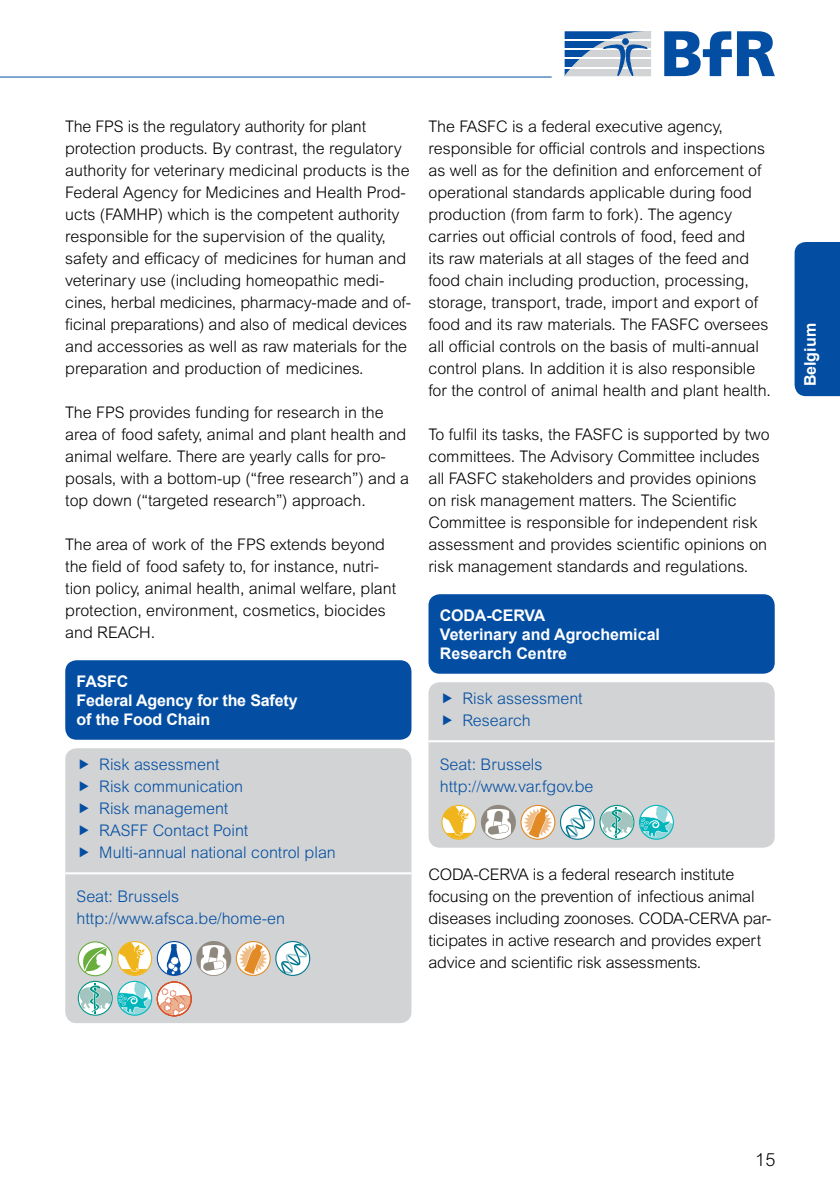
<style>
.page{position:relative;width:840px;height:1191px;background:#fff}
.page>*{position:absolute;margin:0;border:0;box-sizing:border-box;transform-origin:0 0}
.t1{font:300 18px "Arial MT Pro";color:#000}
.Fließtext_blau{font:300 16px/22px "Arial MT Pro";color:#000}
.Fließtext{font:300 16px "Arial MT Pro";color:#034ea2}
.t2{font:700 16px/19.2px "Arial";letter-spacing:-.01em;color:#fff}
</style>
<div class="page">
<svg style="left:564px;top:31px;width:87px;height:45px;background:#93adca"></svg>
<svg style="left:664px;top:31px;width:110px;height:45px"></svg>
<hr style="left:0;top:76px;width:551px;height:2px;background:#034ea2">
<div style="left:794px;top:242px;width:45px;height:154px;background:#034ea2"></div>
<div style="left:65px;top:748px;width:346px;height:275px;background:#d1d3d4;border-radius:11px"></div>
<hr style="left:65px;top:872px;width:346px;height:2px;background:#fff">
<div style="left:65px;top:660px;width:346px;height:79px;background:#034ea2;border-radius:11px"></div>
<svg style="left:77px;top:941px;width:234px;height:75px"></svg>
<div style="left:428px;top:682px;width:346px;height:165px;background:#d1d3d4;border-radius:11px"></div>
<hr style="left:428px;top:740px;width:346px;height:2px;background:#fff">
<div style="left:428px;top:594px;width:346px;height:79px;background:#034ea2;border-radius:11px"></div>
<svg style="left:441px;top:804px;width:232px;height:35px"></svg>
<p class="Fließtext_blau" style="left:65px;top:116px;width:347px">The FPS is the regulatory authority for plant protection products. By contrast, the regulatory authority for veterinary medicinal products is the Federal Agency for Medicines and Health Prod&shy;ucts (FAMHP) which is the competent authority responsible for the supervision of the quality, safety and efficacy of medicines for human and veterinary use (including homeopathic medi&shy;cines, herbal medicines, pharmacy-made and of&shy;ficinal preparations) and also of medical devices and accessories as well as raw materials for the preparation and production of medicines.</p>
<p class="Fließtext_blau" style="left:65px;top:402px;width:345px">The FPS provides funding for research in the area of food safety, animal and plant health and animal welfare. There are yearly calls for pro&shy;posals, with a bottom-up (“free research”) and a top down (“targeted research”) approach.</p>
<p class="Fließtext_blau" style="left:65px;top:534px;width:332px">The area of work of the FPS extends beyond the field of food safety to, for instance, nutri&shy;tion policy, animal health, animal welfare, plant protection, environment, cosmetics, biocides and REACH.</p>
<p class="t2" style="left:77px;top:672px;width:53px">FASFC</p>
<p class="t2" style="left:77px;top:691px;width:222px">Federal Agency for the Safety of the Food Chain</p>
<p class="Fließtext" style="left:99px;top:755px;width:122px">Risk assessment</p>
<p class="Fließtext" style="left:99px;top:777px;width:145px">Risk communication</p>
<p class="Fließtext" style="left:99px;top:799px;width:130px">Risk management</p>
<p class="Fließtext" style="left:99px;top:821px;width:150px">RASFF Contact Point</p>
<p class="Fließtext" style="left:99px;top:843px;width:238px">Multi-annual national control plan</p>
<p class="Fließtext" style="left:77px;top:887px;width:104px">Seat: Brussels</p>
<p class="Fließtext" style="left:77px;top:909px;width:210px">http://www.afsca.be/home-en</p>
<p class="Fließtext_blau" style="left:428px;top:116px;width:344px">The FASFC is a federal executive agency, responsible for official controls and inspections as well as for the definition and enforcement of operational standards applicable during food production (from farm to fork). The agency carries out official controls of food, feed and<br>its raw materials at all stages of the feed and food chain including production, processing, storage, transport, trade, import and export of food and its raw materials. The FASFC oversees all official controls on the basis of multi-annual control plans. In addition it is also responsible for the control of animal health and plant health.</p>
<p class="Fließtext_blau" style="left:428px;top:424px;width:342px">To fulfil its tasks, the FASFC is supported by two committees. The Advisory Committee includes all FASFC stakeholders and provides opinions on risk management matters. The Scientific Committee is responsible for independent risk assessment and provides scientific opinions on risk management standards and regulations.</p>
<p class="t2" style="left:439px;top:606px;width:107px">CODA-CERVA</p>
<p class="t2" style="left:439px;top:625px;width:221px">Veterinary and Agrochemical<br>Research Centre</p>
<p class="Fließtext" style="left:462px;top:689px;width:122px">Risk assessment</p>
<p class="Fließtext" style="left:462px;top:711px;width:70px">Research</p>
<p class="Fließtext" style="left:439px;top:755px;width:104px">Seat: Brussels</p>
<p class="Fließtext" style="left:439px;top:777px;width:155px">http://www.var.fgov.be</p>
<p class="Fließtext_blau" style="left:428px;top:864px;width:344px">CODA-CERVA is a federal research institute focusing on the prevention of infectious animal diseases including zoonoses. CODA-CERVA par&shy;ticipates in active research and provides expert advice and scientific risk assessments.</p>
<p class="t2" style="left:800px;top:386px;width:65px;rotate:-90deg">Belgium</p>
<p class="t1" style="left:754px;top:1149px;width:22px">15</p>
</div>
